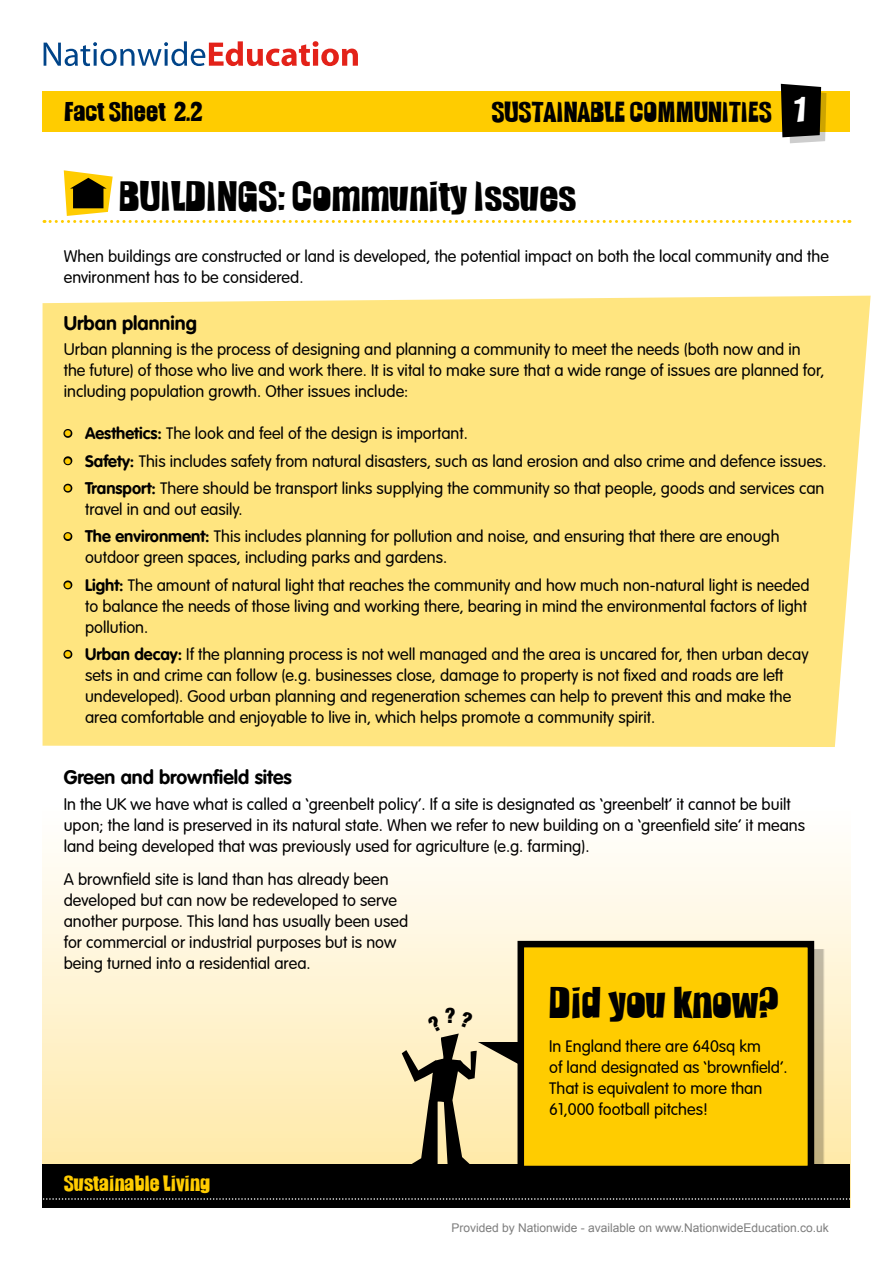
<style>
.page{position:relative;width:893px;height:1263px;background:#fff}
.page>*{position:absolute;margin:0;border:0;box-sizing:border-box;transform-origin:0 0}
.Did_you_know{font:39px "Slamming";color:#000}
.Worksheet_title{font:37.5px "Slamming";color:#000}
.t1{font:25.5px "Slamming";color:#000}
.Worksheet_number{font:24px "Slamming";color:#000}
.t2{font:900 condensed 21px "Helvetica Neue";color:#000}
.subhead{font:19.5px "DBDAVAGTT Bold";color:#000}
.t3{font:19.5px "Slamming";color:#fc0}
.Bullet{font:16.5px/21px "DBDAVAGTT Light";color:#000}
.Body_11pt_14pt{font:16.5px/21px "DBDAVAGTT Light";color:#000}
.t4{font:12px "Arial";color:#7d7d7d}
.s1{font-size:31.5px;color:#fff}
.s2{color:#fc0}
.s3{font-family:"DBDAVAGTT Bold"}
</style>
<div class="page">
<svg style="left:43px;top:853px;width:807px;height:311px;background:#fef4d5"></svg>
<div style="left:43px;top:91px;width:807px;height:40px;background:#fc0"></div>
<div style="left:43px;top:1164px;width:807px;height:44px;background:#000"></div>
<svg style="left:42px;top:1198px;width:809px;height:2px"></svg>
<svg style="left:44px;top:41px;width:314px;height:25px"></svg>
<svg style="left:781px;top:84px;width:45px;height:59px;background:#393424"></svg>
<div style="left:43px;top:296px;width:828px;height:451px;background:#ffe580"></div>
<div style="left:526px;top:949px;width:299px;height:235px;background:#000;opacity:.25"></div>
<div style="left:521px;top:944px;width:290px;height:225px;background:#fc0"></div>
<div style="left:517px;top:941px;width:297px;height:231px;border:7px solid #000"></div>
<svg style="left:44px;top:170px;width:806px;height:53px"></svg>
<svg style="left:61px;top:427px;width:14px;height:13px"></svg>
<svg style="left:61px;top:454px;width:14px;height:14px"></svg>
<svg style="left:61px;top:481px;width:14px;height:14px"></svg>
<svg style="left:61px;top:530px;width:14px;height:13px"></svg>
<svg style="left:61px;top:578px;width:14px;height:14px"></svg>
<svg style="left:61px;top:647px;width:14px;height:14px"></svg>
<svg style="left:402px;top:1011px;width:121px;height:156px;background:#b8ac88"></svg>
<p class="Worksheet_number" style="left:64px;top:97px;width:140px">Fact Sheet 2.2</p>
<h3 class="t1" style="left:491px;top:97px;width:317px">SUSTAINABLE COMMUNITIES <span class="s1">1</span></h3>
<p class="Worksheet_title" style="left:119px;top:174px;width:458px">BUILDINGS: Community Issues</p>
<p class="Body_11pt_14pt" style="left:64px;top:246px;width:767px">When buildings are constructed or land is developed, the potential impact on both the local community and the environment has to be considered.</p>
<p class="subhead" style="left:64px;top:311px;width:135px">Urban planning</p>
<p class="Body_11pt_14pt" style="left:64px;top:339px;width:762px">Urban planning is the process of designing and planning a community to meet the needs (both now and in the future) of those who live and work there. It is vital to make sure that a wide range of issues are planned for, including population growth. Other issues include:</p>
<p class="Bullet" style="left:64px;top:423px;width:406px"><span class="s2">•</span> <span class="s3">Aesthetics:</span> The look and feel of the design is important.</p>
<p class="Bullet" style="left:64px;top:450px;width:764px"><span class="s2">•</span> <span class="s3">Safety:</span> This includes safety from natural disasters, such as land erosion and also crime and defence issues.</p>
<p class="Bullet" style="left:85px;top:478px;width:741px;text-indent:-21px"><span class="s2">•</span> <span class="s3">Transport:</span> There should be transport links supplying the community so that people, goods and services can travel in and out easily.</p>
<p class="Bullet" style="left:85px;top:526px;width:696px;text-indent:-21px"><span class="s2">•</span> <span class="s3">The environment:</span> This includes planning for pollution and noise, and ensuring that there are enough outdoor green spaces, including parks and gardens.</p>
<p class="Bullet" style="left:85px;top:574px;width:726px;text-indent:-21px"><span class="s2">•</span> <span class="s3">Light:</span> The amount of natural light that reaches the community and how much non-natural light is needed to balance the needs of those living and working there, bearing in mind the environmental factors of light pollution.</p>
<p class="Bullet" style="left:85px;top:644px;width:725px;text-indent:-21px"><span class="s2">•</span> <span class="s3">Urban decay:</span> If the planning process is not well managed and the area is uncared for, then urban decay sets in and crime can follow (e.g. businesses close, damage to property is not fixed and roads are left undeveloped). Good urban planning and regeneration schemes can help to prevent this and make the area comfortable and enjoyable to live in, which helps promote a community spirit.</p>
<p class="subhead" style="left:64px;top:766px;width:230px">Green and brownfield sites</p>
<p class="Body_11pt_14pt" style="left:64px;top:793px;width:743px">In the UK we have what is called a ‘greenbelt policy’. If a site is designated as ‘greenbelt’ it cannot be built upon; the land is preserved in its natural state. When we refer to new building on a ‘greenfield site’ it means land being developed that was previously used for agriculture (e.g. farming).</p>
<p class="Body_11pt_14pt" style="left:64px;top:869px;width:346px">A brownfield site is land than has already been developed but can now be redeveloped to serve another purpose. This land has usually been used for commercial or industrial purposes but is now being turned into a residential area.</p>
<p class="t3" style="left:64px;top:1172px;width:148px">Sustainable Living</p>
<p class="t2" style="left:445px;top:1002px;width:12px">?</p>
<p class="Did_you_know" style="left:549px;top:979px;width:231px">Did you know?</p>
<p class="Body_11pt_14pt" style="left:549px;top:1036px;width:240px">In England there are 640sq km<br>of land designated as ‘brownfield’.<br>That is equivalent to more than<br>61,000 football pitches!</p>
<p class="t4" style="left:451px;top:1221px;width:379px">Provided by Nationwide - available on www.NationwideEducation.co.uk</p>
</div>
